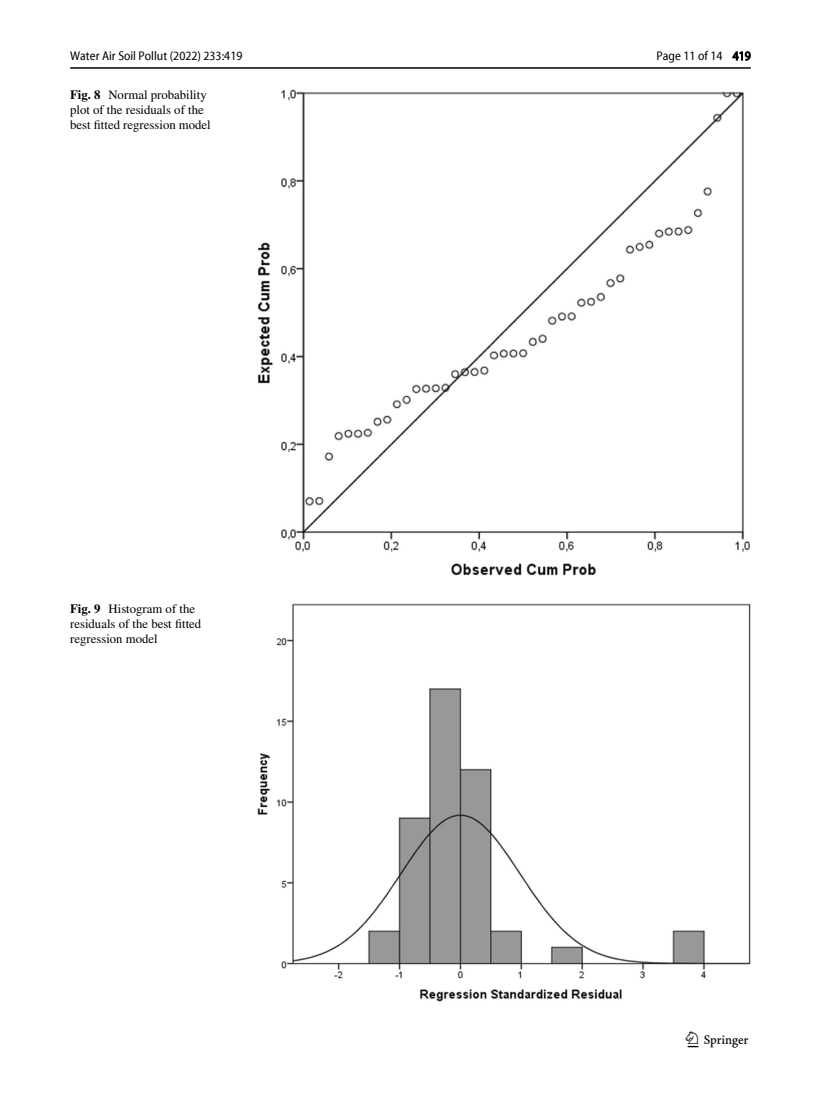
<style>
.page{position:relative;width:821px;height:1106px;background:#fff}
.page>*{position:absolute;margin:0;border:0;box-sizing:border-box;transform-origin:0 0}
.t1{font:22.5px "Springnew Regular 3";color:#000}
.t2{font:12.75px/15px "STIX";color:#000}
.t3{font:semi-condensed 12.75px "Myriad Pro Unic";color:#000}
.s1{font-weight:700}
</style>
<div class="page">
<hr style="left:70px;top:67px;width:680px;height:2px;background:#000">
<img style="left:257px;top:89px;width:493px;height:486px">
<img style="left:257px;top:603px;width:493px;height:398px">
<p class="t3" style="left:70px;top:51px;width:174px">Water Air Soil Pollut (2022) 233:419</p>
<p class="t2" style="left:70px;top:88px;width:142px"><span class="s1">Fig. 8</span> Normal probability plot of the residuals of the best fitted regression model</p>
<p class="t2" style="left:70px;top:601px;width:133px"><span class="s1">Fig. 9</span> Histogram of the residuals of the best fitted regression model</p>
<p class="t3" style="left:656px;top:51px;width:96px">Page 11 of 14 419</p>
<h1 class="t1" style="left:687px;top:1031px;width:62px">1 3</h1>
</div>
